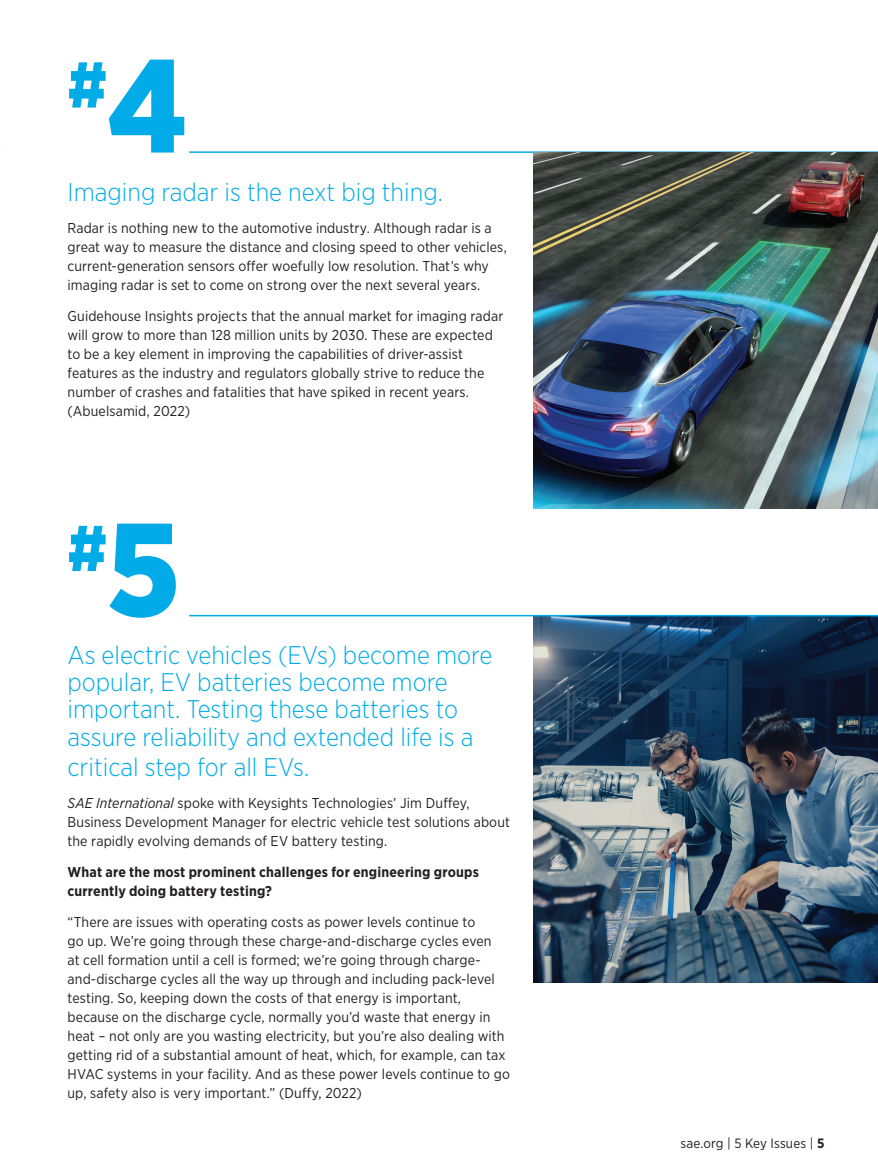
<style>
.page{position:relative;width:878px;height:1175px;background:#fff}
.page>*{position:absolute;margin:0;border:0;box-sizing:border-box;transform-origin:0 0}
.t1{font:900 64.5px "Gotham Narrow";color:#00abe7}
.t2{font:300 25.5px/27px "Gotham Narrow";color:#00abe7}
.t3{font:14.25px/19px "Gotham Narrow";letter-spacing:.005em;color:#231f20}
.t4{font:700 14.25px/19px "Gotham Narrow";letter-spacing:.015em;color:#231f20}
.t5{font:13.5px "Gotham Narrow";letter-spacing:.01em;color:#231f20}
.s1{font-size:132px}
.s2{font-style:italic}
.s3{font-weight:700}
</style>
<div class="page">
<hr style="left:189px;top:151px;width:689px;height:2px;background:#00abe7">
<img style="left:534px;top:153px;width:344px;height:355px">
<img style="left:534px;top:616px;width:344px;height:366px">
<hr style="left:189px;top:615px;width:689px;height:1px;background:#00abe7">
<h1 class="t1" style="left:68px;top:42px;width:121px">#<span class="s1">4</span></h1>
<h2 class="t2" style="left:68px;top:178px;width:377px">Imaging radar is the next big thing.</h2>
<p class="t3" style="left:68px;top:218px;width:441px">Radar is nothing new to the automotive industry. Although radar is a great way to measure the distance and closing speed to other vehicles, current-generation sensors offer woefully low resolution. That’s why imaging radar is set to come on strong over the next several years.</p>
<p class="t3" style="left:68px;top:306px;width:437px">Guidehouse Insights projects that the annual market for imaging radar will grow to more than 128 million units by 2030. These are expected to be a key element in improving the capabilities of driver-assist features as the industry and regulators globally strive to reduce the number of crashes and fatalities that have spiked in recent years. (Abuelsamid, 2022)</p>
<h1 class="t1" style="left:68px;top:506px;width:114px">#<span class="s1">5</span></h1>
<h2 class="t2" style="left:68px;top:641px;width:426px">As electric vehicles (EVs) become more popular, EV batteries become more important. Testing these batteries to assure reliability and extended life is a</h2>
<h2 class="t2" style="left:68px;top:752px;width:243px">critical step for all EVs.</h2>
<p class="t3" style="left:68px;top:793px;width:444px"><span class="s2">SAE International</span> spoke with Keysights Technologies’ Jim Duffey,<br>Business Development Manager for electric vehicle test solutions about the rapidly evolving demands of EV battery testing.</p>
<p class="t4" style="left:68px;top:862px;width:413px">What are the most prominent challenges for engineering groups currently doing battery testing?</p>
<p class="t3" style="left:68px;top:912px;width:444px">“There are issues with operating costs as power levels continue to<br>go up. We’re going through these charge-and-discharge cycles even<br>at cell formation until a cell is formed; we’re going through charge&shy;and-discharge cycles all the way up through and including pack-level testing. So, keeping down the costs of that energy is important, because on the discharge cycle, normally you’d waste that energy in heat – not only are you wasting electricity, but you’re also dealing with getting rid of a substantial amount of heat, which, for example, can tax HVAC systems in your facility. And as these power levels continue to go up, safety also is very important.” (Duffy, 2022)</p>
<p class="t5" style="left:680px;top:1134px;width:145px">sae.org | 5 Key Issues | <span class="s3">5</span></p>
</div>
